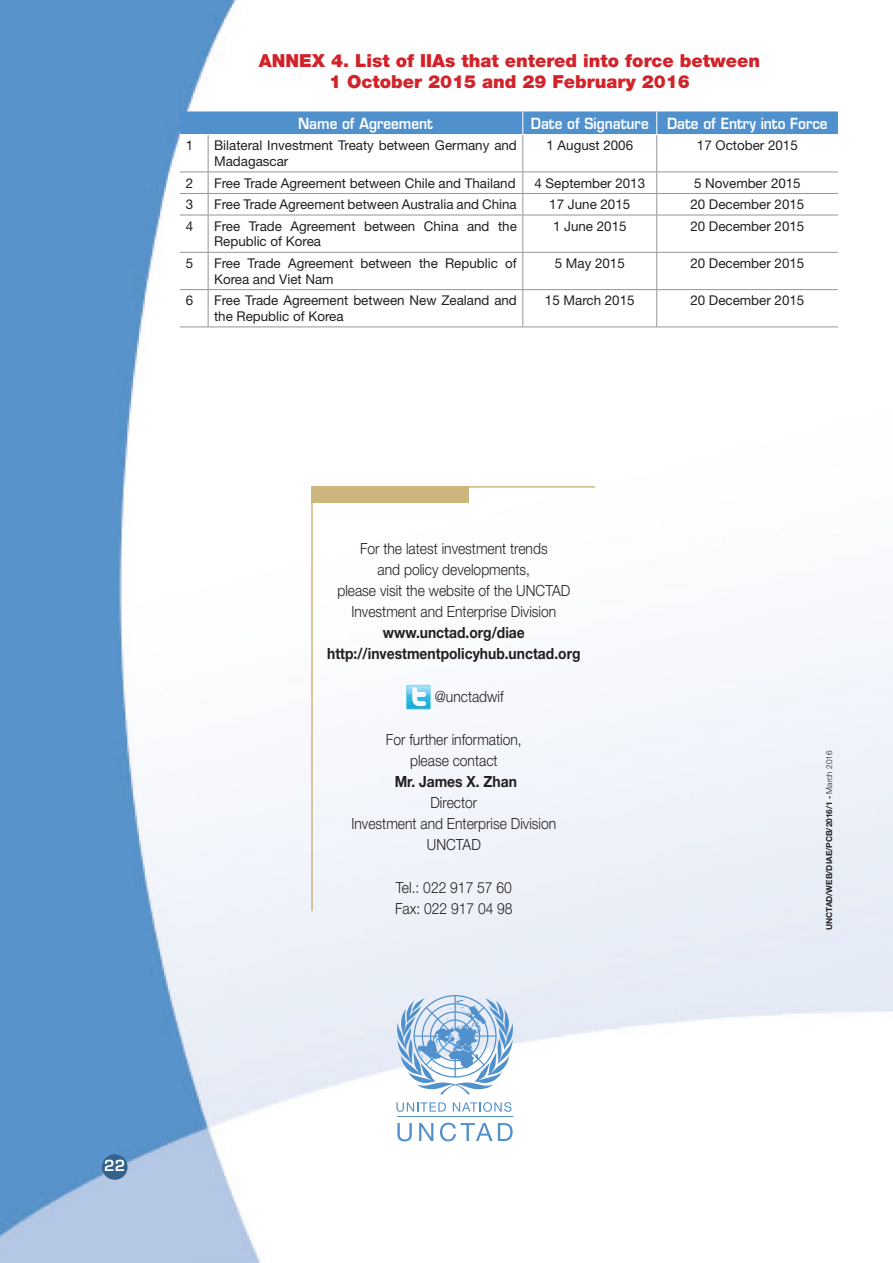
<style>
.page{position:relative;width:893px;height:1263px;background:#fff}
.page>*{position:absolute;margin:0;border:0;box-sizing:border-box;transform-origin:0 0}
.title_annex_tbl{font:900 18px/21.6px "Helvetica Neue LT Std";color:#d2232a;text-align:center}
.t1{font:300 15.45px/21px "Helvetica Neue LT Std";color:#231f20;text-align:center;scale:.9 1}
.CEL_TOP{font:600 15px "Eurostile LT Std";color:#fff;scale:.9 1}
.CEL_TOP-2{font:600 15px "Eurostile LT Std";color:#fff}
.TXT_tbl_9{font:13.5px/15.8px "Helvetica Neue LT Std";color:#231f20}
.t2{font:700 8.25px "Helvetica Neue LT Std";color:#231f20}
.s1{font-weight:700}
.s2{font-weight:300}
</style>
<div class="page">
<img style="left:0;top:0;width:893px;height:1263px">
<div style="left:102px;top:1154px;width:26px;height:26px;background:#34628c;border-radius:50%"></div>
<svg style="left:180px;top:135px;width:658px;height:192px"></svg>
<svg style="left:180px;top:252px;width:28px;height:1px"></svg>
<svg style="left:180px;top:289px;width:28px;height:1px"></svg>
<svg style="left:180px;top:327px;width:28px;height:1px"></svg>
<hr style="left:208px;top:135px;width:1px;height:37px;background:#939598">
<svg style="left:180px;top:172px;width:29px;height:44px"></svg>
<hr style="left:208px;top:215px;width:1px;height:37px;background:#939598">
<hr style="left:208px;top:253px;width:1px;height:36px;background:#939598">
<hr style="left:208px;top:290px;width:1px;height:37px;background:#939598">
<hr style="left:523px;top:135px;width:1px;height:37px;background:#939598">
<hr style="left:656px;top:135px;width:1px;height:37px;background:#939598">
<svg style="left:523px;top:173px;width:1px;height:42px"></svg>
<svg style="left:656px;top:173px;width:1px;height:42px"></svg>
<hr style="left:523px;top:215px;width:1px;height:37px;background:#939598">
<hr style="left:656px;top:215px;width:1px;height:37px;background:#939598">
<hr style="left:523px;top:253px;width:1px;height:36px;background:#939598">
<hr style="left:656px;top:253px;width:1px;height:36px;background:#939598">
<hr style="left:523px;top:290px;width:1px;height:37px;background:#939598">
<hr style="left:656px;top:290px;width:1px;height:37px;background:#939598">
<hr style="left:208px;top:172px;width:315px;height:1px;background:#939598">
<hr style="left:523px;top:172px;width:134px;height:1px;background:#939598">
<hr style="left:657px;top:172px;width:181px;height:1px;background:#939598">
<hr style="left:208px;top:193px;width:315px;height:1px;background:#939598">
<hr style="left:523px;top:193px;width:134px;height:1px;background:#939598">
<hr style="left:657px;top:193px;width:181px;height:1px;background:#939598">
<hr style="left:208px;top:215px;width:315px;height:1px;background:#939598">
<hr style="left:523px;top:215px;width:134px;height:1px;background:#939598">
<hr style="left:657px;top:215px;width:181px;height:1px;background:#939598">
<hr style="left:208px;top:252px;width:315px;height:1px;background:#939598">
<hr style="left:523px;top:252px;width:134px;height:1px;background:#939598">
<hr style="left:657px;top:252px;width:181px;height:1px;background:#939598">
<hr style="left:208px;top:289px;width:315px;height:1px;background:#939598">
<hr style="left:523px;top:289px;width:134px;height:1px;background:#939598">
<hr style="left:657px;top:289px;width:181px;height:1px;background:#939598">
<hr style="left:208px;top:327px;width:315px;height:1px;background:#939598">
<hr style="left:523px;top:327px;width:134px;height:1px;background:#939598">
<hr style="left:657px;top:327px;width:181px;height:1px;background:#939598">
<div style="left:180px;top:111px;width:658px;height:24px;background:#5091cd"></div>
<hr style="left:208px;top:134px;width:315px;height:1px;background:#fff">
<hr style="left:523px;top:134px;width:134px;height:1px;background:#fff">
<hr style="left:657px;top:134px;width:181px;height:1px;background:#fff">
<hr style="left:311px;top:486px;width:284px;height:2px;background:#ccb67d">
<div style="left:311px;top:486px;width:158px;height:17px;background:#ccb67d"></div>
<hr style="left:311px;top:486px;width:2px;height:425px;background:#ccb67d">
<img style="left:406px;top:685px;width:25px;height:24px">
<svg style="left:396px;top:995px;width:118px;height:100px"></svg>
<svg style="left:397px;top:1123px;width:15px;height:18px"></svg>
<svg style="left:419px;top:1123px;width:14px;height:18px"></svg>
<svg style="left:440px;top:1123px;width:73px;height:18px"></svg>
<svg style="left:396px;top:1102px;width:50px;height:10px"></svg>
<svg style="left:453px;top:1102px;width:58px;height:10px"></svg>
<hr style="left:397px;top:1116px;width:116px;height:1px;background:#5091cd">
<p class="title_annex_tbl" style="left:259px;top:50px;width:503px">ANNEX 4. List of IIAs that entered into force between<br>1 October 2015 and 29 February 2016</p>
<p class="CEL_TOP" style="left:298px;top:114px;width:151px">Name of Agreement</p>
<p class="CEL_TOP" style="left:531px;top:114px;width:132px">Date of Signature</p>
<p class="CEL_TOP" style="left:667px;top:114px;width:180px">Date of Entry into Force</p>
<p class="TXT_tbl_9" style="left:186px;top:137px;width:9px">1</p>
<p class="TXT_tbl_9" style="left:214px;top:137px;width:304px">Bilateral Investment Treaty between Germany and<br>Madagascar</p>
<p class="TXT_tbl_9" style="left:546px;top:137px;width:88px">1 August 2006</p>
<p class="TXT_tbl_9" style="left:697px;top:137px;width:102px">17 October 2015</p>
<p class="TXT_tbl_9" style="left:186px;top:175px;width:9px">2</p>
<p class="TXT_tbl_9" style="left:214px;top:175px;width:303px">Free Trade Agreement between Chile and Thailand</p>
<p class="TXT_tbl_9" style="left:534px;top:175px;width:112px">4 September 2013</p>
<p class="TXT_tbl_9" style="left:694px;top:175px;width:108px">5 November 2015</p>
<p class="TXT_tbl_9" style="left:186px;top:196px;width:9px">3</p>
<p class="TXT_tbl_9" style="left:214px;top:196px;width:304px">Free Trade Agreement between Australia and China</p>
<p class="TXT_tbl_9" style="left:549px;top:196px;width:82px">17 June 2015</p>
<p class="TXT_tbl_9" style="left:690px;top:196px;width:115px">20 December 2015</p>
<p class="TXT_tbl_9" style="left:186px;top:218px;width:9px">4</p>
<p class="TXT_tbl_9" style="left:214px;top:218px;width:304px">Free Trade Agreement between China and the<br>Republic of Korea</p>
<p class="TXT_tbl_9" style="left:553px;top:218px;width:75px">1 June 2015</p>
<p class="TXT_tbl_9" style="left:690px;top:218px;width:115px">20 December 2015</p>
<p class="TXT_tbl_9" style="left:186px;top:255px;width:9px">5</p>
<p class="TXT_tbl_9" style="left:214px;top:255px;width:304px">Free Trade Agreement between the Republic of<br>Korea and Viet Nam</p>
<p class="TXT_tbl_9" style="left:555px;top:255px;width:72px">5 May 2015</p>
<p class="TXT_tbl_9" style="left:690px;top:255px;width:115px">20 December 2015</p>
<p class="TXT_tbl_9" style="left:186px;top:292px;width:9px">6</p>
<p class="TXT_tbl_9" style="left:214px;top:292px;width:304px">Free Trade Agreement between New Zealand and the Republic of Korea</p>
<p class="TXT_tbl_9" style="left:545px;top:292px;width:91px">15 March 2015</p>
<p class="TXT_tbl_9" style="left:690px;top:292px;width:115px">20 December 2015</p>
<p class="t1" style="left:327px;top:538px;width:283px">For the latest investment trends<br>and policy developments,<br>please visit the website of the UNCTAD Investment and Enterprise Division <span class="s1">www.unctad.org/diae http://investmentpolicyhub.unctad.org</span></p>
<p class="t1" style="left:435px;top:686px;width:78px">@unctadwif</p>
<p class="t1" style="left:351px;top:729px;width:229px">For further information,<br>please contact<br><span class="s1">Mr. James X. Zhan<br></span>Director<br>Investment and Enterprise Division<br>UNCTAD</p>
<p class="t1" style="left:395px;top:876px;width:132px;text-align:left">Tel.: 022 917 57 60<br>Fax: 022 917 04 98</p>
<p class="t2" style="left:824px;top:930px;width:181px;rotate:-90deg">UNCTAD/WEB/DIAE/PCB/2016/1 - <span class="s2">March 2016</span></p>
<p class="CEL_TOP-2" style="left:104px;top:1156px;width:23px">22</p>
</div>
